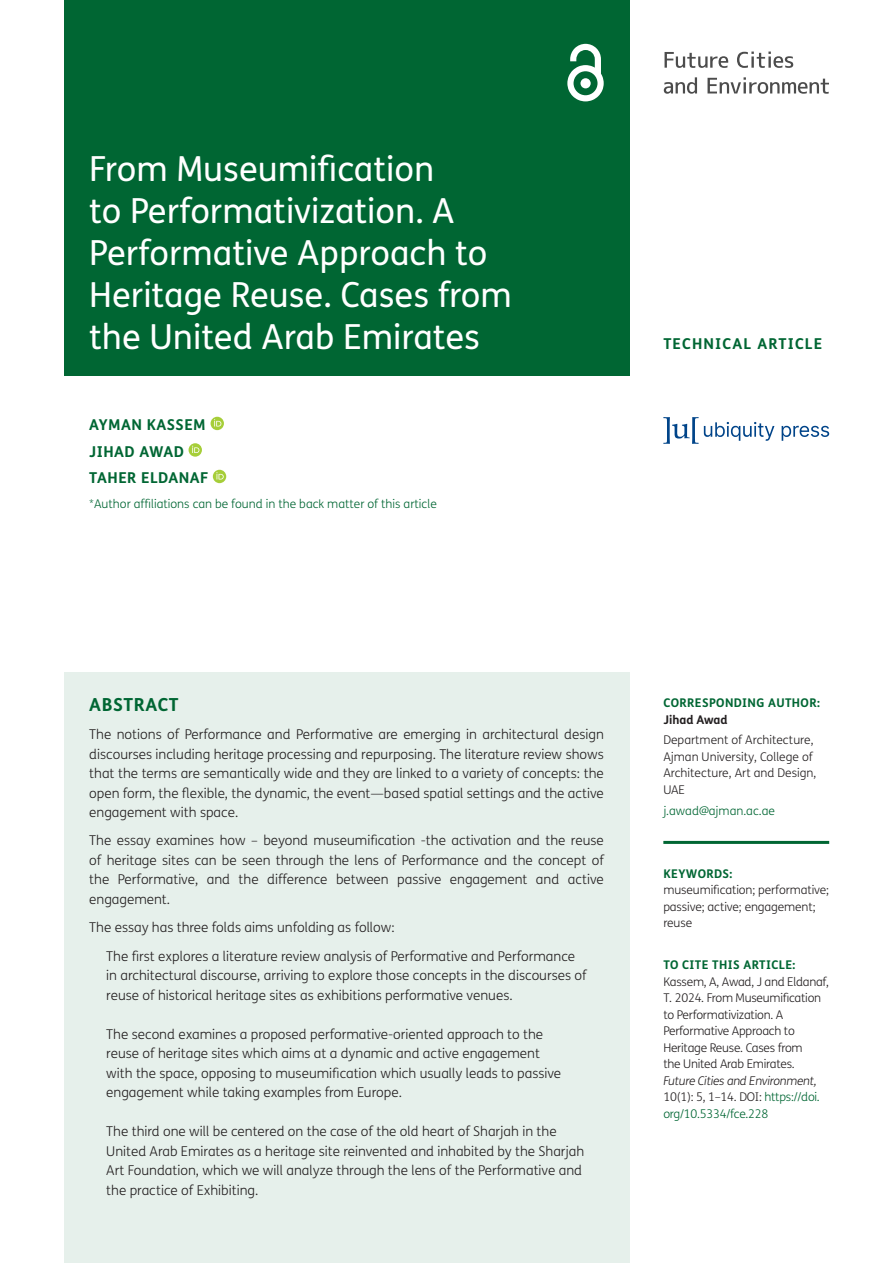
<style>
.page{position:relative;width:893px;height:1263px;background:#fff}
.page>*{position:absolute;margin:0;border:0;box-sizing:border-box;transform-origin:0 0}
.Article_Title{font:34.5px/42px "FS Me";color:#fff}
.Abstract_Heading{font:700 18px "FS Me";letter-spacing:.03em;color:#063}
.Cover_Authors{font:700 15px "FS Me";letter-spacing:.03em;color:#063}
.Cover_Authors-2{font:700 15px "FS Me";letter-spacing:.075em;color:#063}
.Quoted_Text{font:300 13.5px/19.5px "FS Me";color:#231f20}
.Abstract_Copy{font:300 13.5px/19.5px "FS Me";color:#231f20;text-align:justify}
.t1{font:300 12px/16.5px "FS Me";letter-spacing:-.02em;color:#231f20}
.t2{font:300 12px/16.5px "FS Me";color:#231f20}
.t3{font:300 12px "FS Me";color:#063}
.t4{font:300 12px/16.5px "FS Me";letter-spacing:-.02em;color:#063}
.t5{font:700 12px "FS Me";letter-spacing:.03em;color:#063}
.t6{font:700 12px "FS Me";color:#231f20}
.s1{font-style:italic;color:#231f20}
.s2{color:#231f20}
</style>
<div class="page">
<div style="left:64px;top:0;width:565px;height:376px;background:#063"></div>
<svg style="left:567px;top:44px;width:37px;height:57px"></svg>
<svg style="left:663px;top:417px;width:166px;height:27px"></svg>
<svg style="left:664px;top:52px;width:64px;height:16px"></svg>
<svg style="left:737px;top:52px;width:56px;height:16px"></svg>
<svg style="left:664px;top:77px;width:33px;height:17px"></svg>
<svg style="left:707px;top:77px;width:122px;height:17px"></svg>
<div style="left:64px;top:672px;width:565px;height:591px;background:#e6f0eb"></div>
<hr style="left:663px;top:841px;width:166px;height:3px;background:#063">
<svg style="left:211px;top:417px;width:13px;height:13px"></svg>
<svg style="left:214px;top:419px;width:7px;height:7px"></svg>
<svg style="left:189px;top:443px;width:13px;height:14px"></svg>
<svg style="left:192px;top:446px;width:7px;height:7px"></svg>
<svg style="left:213px;top:470px;width:13px;height:13px"></svg>
<svg style="left:216px;top:472px;width:8px;height:7px"></svg>
<h1 class="Article_Title" style="left:89px;top:148px;width:424px">From Museumification<br>to Performativization. A<br>Performative Approach to<br>Heritage Reuse. Cases from the United Arab Emirates</h1>
<p class="Cover_Authors" style="left:89px;top:415px;width:118px">AYMAN KASSEM</p>
<p class="Cover_Authors" style="left:89px;top:442px;width:96px">JIHAD AWAD</p>
<p class="Cover_Authors" style="left:89px;top:468px;width:120px">TAHER ELDANAF</p>
<p class="t3" style="left:89px;top:497px;width:349px">*Author affiliations can be found in the back matter of this article</p>
<p class="Cover_Authors-2" style="left:663px;top:334px;width:160px">TECHNICAL ARTICLE</p>
<h1 class="Abstract_Heading" style="left:89px;top:693px;width:91px">ABSTRACT</h1>
<p class="Abstract_Copy" style="left:89px;top:725px;width:516px">The notions of Performance and Performative are emerging in architectural design discourses including heritage processing and repurposing. The literature review shows that the terms are semantically wide and they are linked to a variety of concepts: the open form, the flexible, the dynamic, the event—based spatial settings and the active engagement with space.</p>
<p class="Abstract_Copy" style="left:89px;top:831px;width:516px">The essay examines how – beyond museumification -the activation and the reuse of heritage sites can be seen through the lens of Performance and the concept of the Performative, and the difference between passive engagement and active engagement.</p>
<p class="Abstract_Copy" style="left:89px;top:917px;width:307px">The essay has three folds aims unfolding as follow:</p>
<p class="Quoted_Text" style="left:106px;top:947px;width:482px">The first explores a literature review analysis of Performative and Performance in architectural discourse, arriving to explore those concepts in the discourses of reuse of historical heritage sites as exhibitions performative venues.</p>
<p class="Quoted_Text" style="left:106px;top:1025px;width:456px">The second examines a proposed performative-oriented approach to the reuse of heritage sites which aims at a dynamic and active engagement with the space, opposing to museumification which usually leads to passive engagement while taking examples from Europe.</p>
<p class="Quoted_Text" style="left:106px;top:1122px;width:480px">The third one will be centered on the case of the old heart of Sharjah in the United Arab Emirates as a heritage site reinvented and inhabited by the Sharjah Art Foundation, which we will analyze through the lens of the Performative and the practice of Exhibiting.</p>
<p class="t5" style="left:663px;top:695px;width:158px">CORRESPONDING AUTHOR:</p>
<p class="t6" style="left:663px;top:712px;width:66px">Jihad Awad</p>
<p class="t2" style="left:663px;top:732px;width:154px">Department of Architecture,<br>Ajman University, College of<br>Architecture, Art and Design,<br>UAE</p>
<p class="t3" style="left:663px;top:803px;width:113px">j.awad@ajman.ac.ae</p>
<p class="t5" style="left:663px;top:866px;width:71px">KEYWORDS:</p>
<p class="t1" style="left:663px;top:882px;width:167px">museumification; performative; passive; active; engagement; reuse</p>
<p class="t5" style="left:663px;top:958px;width:133px">TO CITE THIS ARTICLE:</p>
<p class="t1" style="left:663px;top:974px;width:167px">Kassem, A, Awad, J and Eldanaf,<br>T. 2024. From Museumification to Performativization. A<br>Performative Approach to<br>Heritage Reuse. Cases from<br>the United Arab Emirates.</p>
<p class="t4" style="left:663px;top:1073px;width:158px"><span class="s1">Future Cities and Environment,<br></span><span class="s2">10(1): 5, 1–14. DOI:</span> https://doi. org/10.5334/fce.228</p>
</div>
